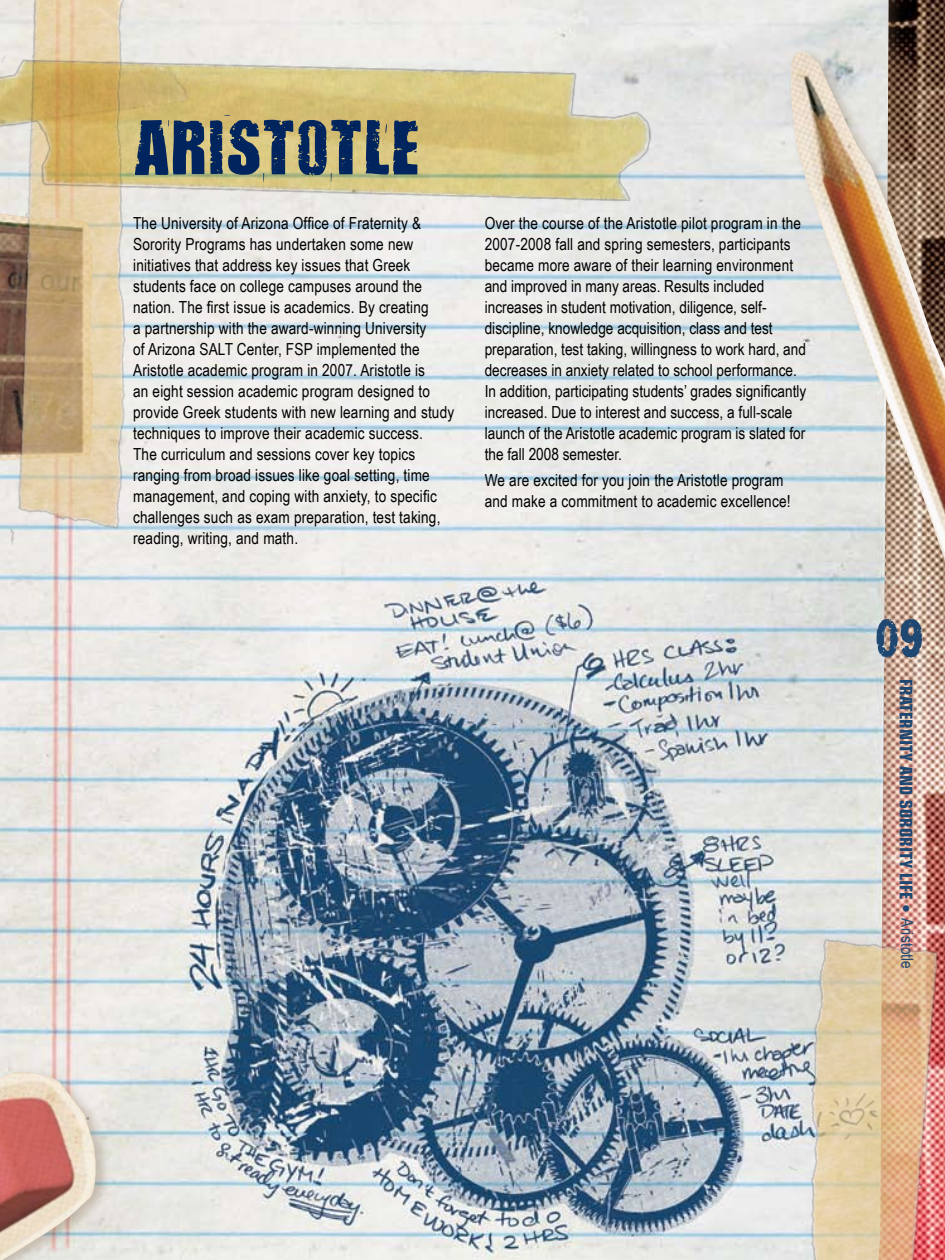
<style>
.page{position:relative;width:945px;height:1260px;background:#fff}
.page>*{position:absolute;margin:0;border:0;box-sizing:border-box;transform-origin:0 0}
.t1{font:75.25px "Pikelet Caps";color:#00245d}
.t2{font:52.5px "Pikelet Caps";color:#1e4872}
.t3{font:700 condensed 17.5px "Eurostile";letter-spacing:.01em;color:#1e4872}
.t4{font:16.62px/21px "Arial Narrow";letter-spacing:.01em;color:#000}
.s1{font-family:"Arial Narrow";font-weight:400;font-stretch:normal;font-size:16.62px}
</style>
<div class="page">
<img style="left:916px;top:0;width:29px;height:920px">
<img style="left:0;top:0;width:889px;height:1260px">
<div style="left:787px;top:46px;width:158px;height:637px;background:#7b5c3f;opacity:.3"></div>
<img style="left:789px;top:51px;width:156px;height:510px">
<img style="left:0;top:0;width:177px;height:549px">
<img style="left:756px;top:920px;width:189px;height:340px">
<img style="left:0;top:18px;width:711px;height:223px">
<div style="left:0;top:1066px;width:185px;height:194px;background:#7b5c3f;opacity:.3"></div>
<img style="left:0;top:1072px;width:97px;height:188px">
<p class="t1" style="left:133px;top:102px;width:289px">ARISTOTLE</p>
<p class="t4" style="left:133px;top:213px;width:323px">The University of Arizona Office of Fraternity &amp; Sorority Programs has undertaken some new initiatives that address key issues that Greek students face on college campuses around the nation. The first issue is academics. By creating<br>a partnership with the award-winning University<br>of Arizona SALT Center, FSP implemented the Aristotle academic program in 2007. Aristotle is<br>an eight session academic program designed to provide Greek students with new learning and study techniques to improve their academic success.<br>The curriculum and sessions cover key topics ranging from broad issues like goal setting, time management, and coping with anxiety, to specific challenges such as exam preparation, test taking, reading, writing, and math.</p>
<p class="t4" style="left:485px;top:213px;width:323px">Over the course of the Aristotle pilot program in the 2007-2008 fall and spring semesters, participants became more aware of their learning environment and improved in many areas. Results included increases in student motivation, diligence, self&shy;discipline, knowledge acquisition, class and test preparation, test taking, willingness to work hard, and decreases in anxiety related to school performance.<br>In addition, participating students’ grades significantly increased. Due to interest and success, a full-scale launch of the Aristotle academic program is slated for the fall 2008 semester.</p>
<p class="t4" style="left:485px;top:470px;width:307px">We are excited for you join the Aristotle program and make a commitment to academic excellence!</p>
<p class="t2" style="left:875px;top:606px;width:51px">09</p>
<p class="t3" style="left:917px;top:679px;width:292px;rotate:90deg">Fraternity and Sorority Life • <span class="s1">Aristotle</span></p>
</div>
